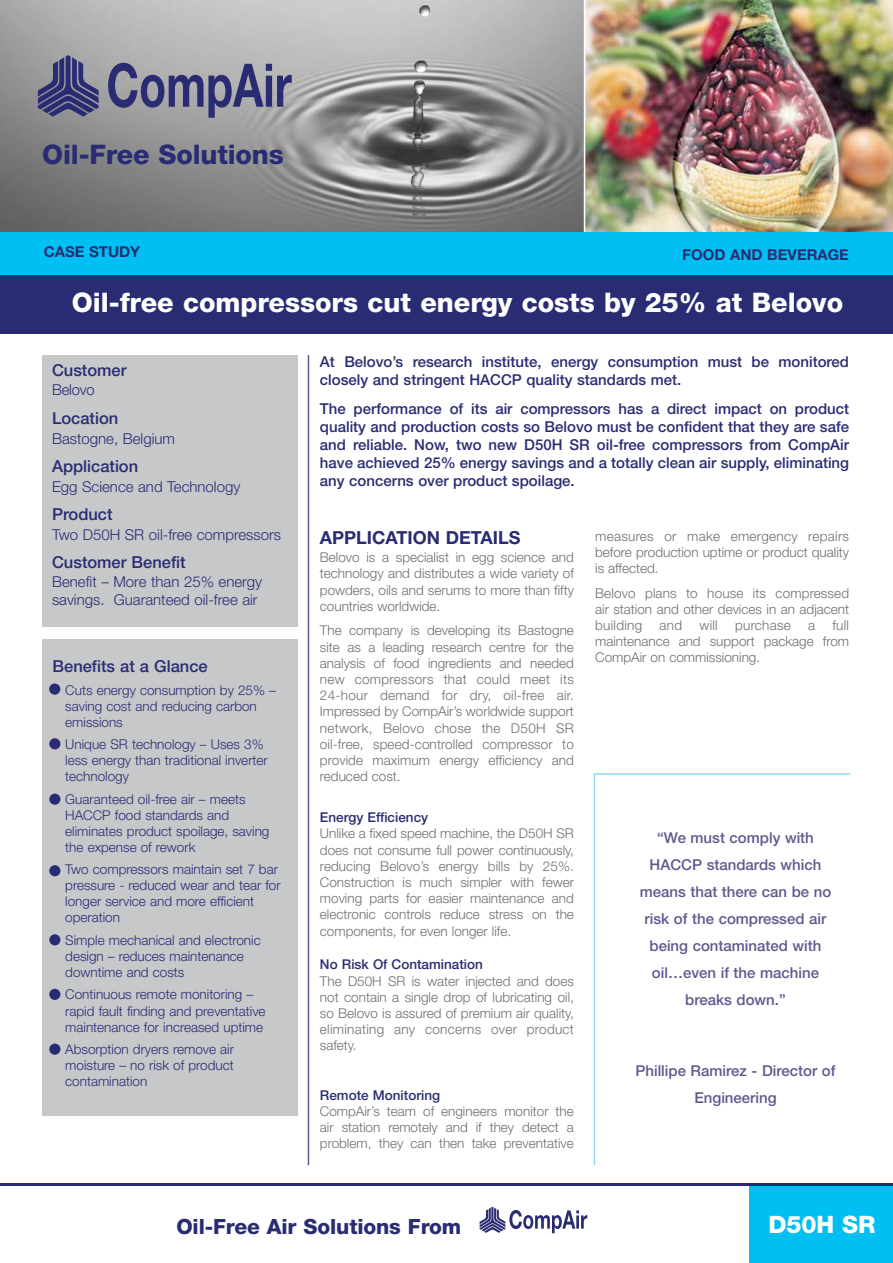
<style>
.page{position:relative;width:893px;height:1263px;background:#fff}
.page>*{position:absolute;margin:0;border:0;box-sizing:border-box;transform-origin:0 0}
.t1{font:800 27px "Helvetica Neue";color:#fff}
.t2{font:800 27px "Helvetica Neue";letter-spacing:-.005em;color:#2a2c73}
.t3{font:800 24px "Helvetica Neue";letter-spacing:-.005em;color:#fff}
.t4{font:800 21px "Helvetica Neue";letter-spacing:-.005em;color:#2a2c73}
.t5{font:700 18px "Helvetica Neue";color:#2a2c73}
.t6{font:500 16.5px "Helvetica Neue";color:#2a2c73}
.t7{font:500 15px/18px "Helvetica Neue";color:#2a2c73}
.t8{font:500 15px/27px "Helvetica Neue";color:#5e598f;text-align:center}
.t9{font:300 15px/18px "Helvetica Neue";color:#2a2c73}
.t10{font:700 15px "Helvetica Neue";color:#2a2c73}
.t11{font:300 13.5px/16.2px "Helvetica Neue";color:#6c6e70;text-align:justify}
.t12{font:300 13.5px/16px "Helvetica Neue";color:#2a2c73}
.t13{font:500 13.5px "Helvetica Neue";color:#2a2c73}
.t14{font:300 13.5px "Helvetica Neue";letter-spacing:.02em;color:#6c6e70}
</style>
<div class="page">
<img style="left:0;top:0;width:893px;height:232px">
<svg style="left:38px;top:55px;width:61px;height:62px;background:#626387"></svg>
<svg style="left:108px;top:63px;width:184px;height:55px;background:#808098"></svg>
<hr style="left:584px;top:0;width:1px;height:232px;background:#fff">
<div style="left:0;top:274px;width:893px;height:60px;background:#2a2c73"></div>
<div style="left:42px;top:355px;width:256px;height:272px;background:#c6c8ca"></div>
<hr style="left:308px;top:355px;width:1px;height:810px;background:#5e598f">
<div style="left:0;top:232px;width:893px;height:42px;background:#00c0f3"></div>
<div style="left:42px;top:639px;width:256px;height:477px;background:#c6c8ca"></div>
<div style="left:749px;top:1185px;width:144px;height:78px;background:#00c0f3"></div>
<hr style="left:594px;top:774px;width:1px;height:391px;background:#8ed8f8">
<hr style="left:594px;top:773px;width:256px;height:2px;background:#8ed8f8">
<div style="left:49px;top:684px;width:11px;height:11px;background:#2a2c73;border-radius:50%"></div>
<div style="left:49px;top:738px;width:11px;height:11px;background:#2a2c73;border-radius:50%"></div>
<div style="left:49px;top:794px;width:11px;height:11px;background:#2a2c73;border-radius:50%"></div>
<div style="left:49px;top:1044px;width:11px;height:11px;background:#2a2c73;border-radius:50%"></div>
<div style="left:49px;top:865px;width:11px;height:11px;background:#2a2c73;border-radius:50%"></div>
<div style="left:49px;top:934px;width:11px;height:11px;background:#2a2c73;border-radius:50%"></div>
<div style="left:49px;top:989px;width:11px;height:11px;background:#2a2c73;border-radius:50%"></div>
<hr style="left:0;top:1183px;width:893px;height:2px;background:#2a2c73">
<svg style="left:480px;top:1207px;width:107px;height:26px"></svg>
<h1 class="t2" style="left:42px;top:144px;width:243px">Oil-Free Solutions</h1>
<p class="t10" style="left:44px;top:246px;width:98px">CASE STUDY</p>
<p class="t10" style="left:682px;top:250px;width:168px">FOOD AND BEVERAGE</p>
<h1 class="t1" style="left:72px;top:292px;width:773px">Oil-free compressors cut energy costs by 25% at Belovo</h1>
<p class="t6" style="left:52px;top:364px;width:76px">Customer</p>
<p class="t9" style="left:52px;top:383px;width:44px">Belovo</p>
<p class="t6" style="left:52px;top:412px;width:68px">Location</p>
<p class="t9" style="left:52px;top:431px;width:124px">Bastogne, Belgium</p>
<p class="t6" style="left:52px;top:460px;width:88px">Application</p>
<p class="t9" style="left:52px;top:479px;width:190px">Egg Science and Technology</p>
<p class="t6" style="left:52px;top:508px;width:62px">Product</p>
<p class="t9" style="left:52px;top:527px;width:230px">Two D50H SR oil-free compressors</p>
<p class="t6" style="left:52px;top:556px;width:135px">Customer Benefit</p>
<p class="t9" style="left:52px;top:574px;width:212px">Benefit – More than 25% energy savings. Guaranteed oil-free air</p>
<p class="t6" style="left:53px;top:661px;width:157px">Benefits at a Glance</p>
<p class="t12" style="left:65px;top:683px;width:212px">Cuts energy consumption by 25% – saving cost and reducing carbon emissions</p>
<p class="t12" style="left:65px;top:738px;width:204px">Unique SR technology – Uses 3% less energy than traditional inverter technology</p>
<p class="t12" style="left:65px;top:792px;width:206px">Guaranteed oil-free air – meets<br>HACCP food standards and eliminates product spoilage, saving the expense of rework</p>
<p class="t12" style="left:65px;top:863px;width:217px">Two compressors maintain set 7 bar pressure - reduced wear and tear for longer service and more efficient operation</p>
<p class="t12" style="left:65px;top:933px;width:197px">Simple mechanical and electronic design – reduces maintenance downtime and costs</p>
<p class="t12" style="left:65px;top:988px;width:202px">Continuous remote monitoring – rapid fault finding and preventative maintenance for increased uptime</p>
<p class="t12" style="left:65px;top:1042px;width:170px;text-align:justify">Absorption dryers remove air moisture – no risk of product contamination</p>
<p class="t7" style="left:320px;top:354px;width:531px">At Belovo’s research institute, energy consumption must be monitored closely and stringent HACCP quality standards met.</p>
<p class="t7" style="left:320px;top:401px;width:531px;text-align:justify">The performance of its air compressors has a direct impact on product quality and production costs so Belovo must be confident that they are safe and reliable. Now, two new D50H SR oil-free compressors from CompAir have achieved 25% energy savings and a totally clean air supply, eliminating any concerns over product spoilage.</p>
<h3 class="t5" style="left:320px;top:531px;width:202px">APPLICATION DETAILS</h3>
<p class="t11" style="left:320px;top:551px;width:255px">Belovo is a specialist in egg science and technology and distributes a wide variety of powders, oils and serums to more than fifty countries worldwide.</p>
<p class="t11" style="left:320px;top:624px;width:255px">The company is developing its Bastogne site as a leading research centre for the analysis of food ingredients and needed new compressors that could meet its 24-hour demand for dry, oil-free air.<br>Impressed by CompAir’s worldwide support network, Belovo chose the D50H SR oil-free, speed-controlled compressor to provide maximum energy efficiency and reduced cost.</p>
<p class="t13" style="left:320px;top:813px;width:110px">Energy Efficiency</p>
<p class="t11" style="left:320px;top:827px;width:255px">Unlike a fixed speed machine, the D50H SR does not consume full power continuously, reducing Belovo’s energy bills by 25%.<br>Construction is much simpler with fewer moving parts for easier maintenance and electronic controls reduce stress on the components, for even longer life.</p>
<p class="t13" style="left:320px;top:960px;width:164px">No Risk Of Contamination</p>
<p class="t11" style="left:320px;top:974px;width:255px">The D50H SR is water injected and does not contain a single drop of lubricating oil, so Belovo is assured of premium air quality, eliminating any concerns over product safety.</p>
<p class="t13" style="left:320px;top:1090px;width:122px">Remote Monitoring</p>
<p class="t11" style="left:320px;top:1104px;width:255px">CompAir’s team of engineers monitor the air station remotely and if they detect a problem, they can then take preventative</p>
<p class="t11" style="left:595px;top:529px;width:255px">measures or make emergency repairs before production uptime or product quality is affected.</p>
<p class="t11" style="left:595px;top:586px;width:255px">Belovo plans to house its compressed air station and other devices in an adjacent building</p>
<p class="t11" style="left:595px;top:618px;width:255px;text-indent:237px">full maintenance and support package from CompAir on commissioning.</p>
<p class="t11" style="left:659px;top:618px;width:24px">and</p>
<p class="t11" style="left:699px;top:618px;width:20px">will</p>
<p class="t14" style="left:735px;top:620px;width:57px">purchase</p>
<p class="t11" style="left:808px;top:618px;width:9px">a</p>
<p class="t8" style="left:640px;top:826px;width:193px">“We must comply with<br>HACCP standards which means that there can be no risk of the compressed air being contaminated with oil…even if the machine breaks down.”</p>
<p class="t8" style="left:635px;top:1059px;width:202px">Phillipe Ramirez - Director of<br>Engineering</p>
<h3 class="t4" style="left:176px;top:1219px;width:286px">Oil-Free Air Solutions From</h3>
<h2 class="t3" style="left:768px;top:1215px;width:108px">D50H SR</h2>
</div>
